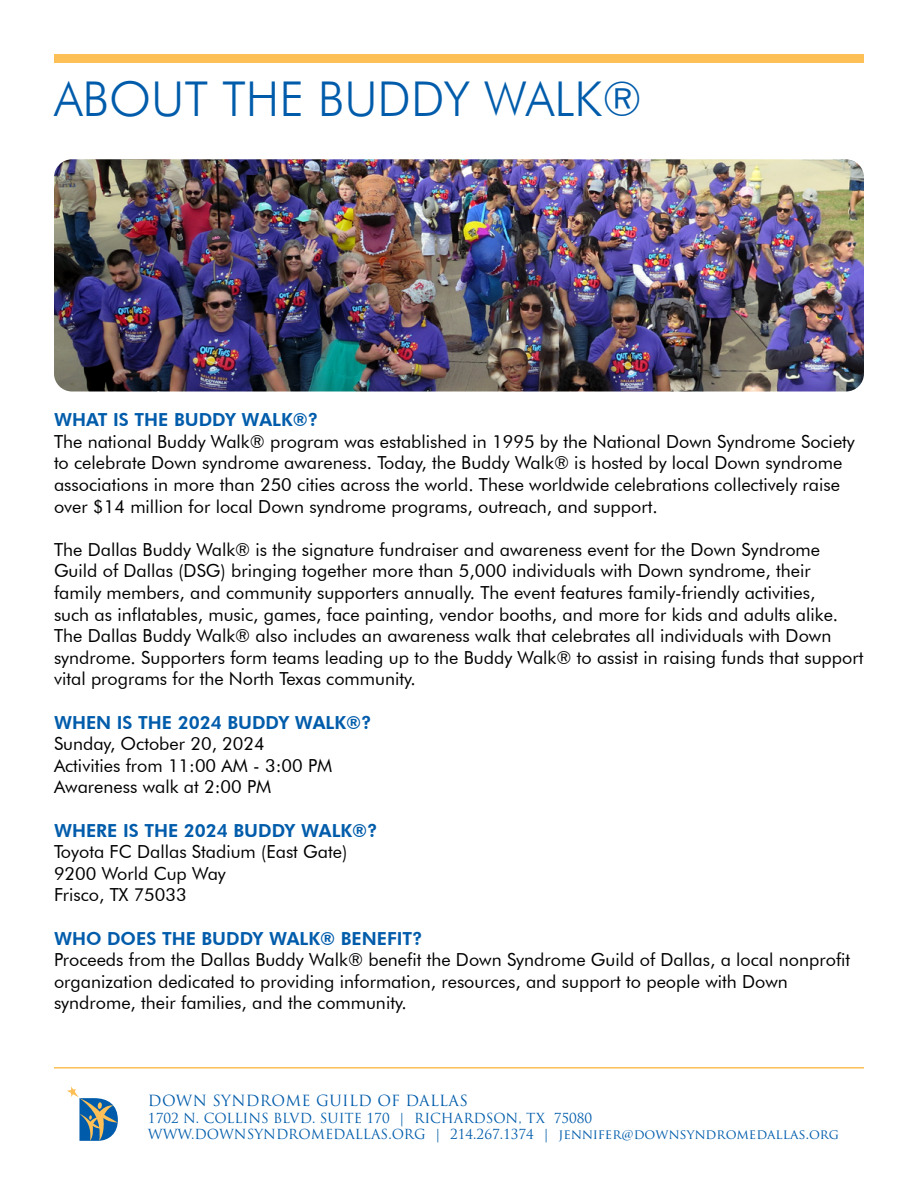
<style>
.page{position:relative;width:918px;height:1188px;background:#fff}
.page>*{position:absolute;margin:0;border:0;box-sizing:border-box;transform-origin:0 0}
.t1{font:300 48px "Futura BT";color:#005cab}
.t2{font:18px/21.6px "Futura BT";color:#000}
.t3{font:800 18px "Futura BT";color:#005cab}
.t4{font:15px "Trajan Pro";letter-spacing:.02em;color:#005cab}
.t5{font:13.5px/16.5px "Trajan Pro";color:#005cab}
</style>
<div class="page">
<hr style="left:54px;top:1067px;width:810px;height:2px;background:#fdc057">
<svg style="left:67px;top:1086px;width:51px;height:55px"></svg>
<img style="left:54px;top:159px;width:810px;height:233px">
<div style="left:54px;top:54px;width:810px;height:9px;background:#fdc057"></div>
<h1 class="t1" style="left:54px;top:70px;width:589px">ABOUT THE BUDDY WALK®</h1>
<p class="t3" style="left:54px;top:409px;width:266px">WHAT IS THE BUDDY WALK®?</p>
<p class="t2" style="left:54px;top:430px;width:802px">The national Buddy Walk® program was established in 1995 by the National Down Syndrome Society to celebrate Down syndrome awareness. Today, the Buddy Walk® is hosted by local Down syndrome associations in more than 250 cities across the world. These worldwide celebrations collectively raise over $14 million for local Down syndrome programs, outreach, and support.</p>
<p class="t2" style="left:54px;top:538px;width:811px">The Dallas Buddy Walk® is the signature fundraiser and awareness event for the Down Syndrome Guild of Dallas (DSG) bringing together more than 5,000 individuals with Down syndrome, their<br>family members, and community supporters annually. The event features family-friendly activities,<br>such as inflatables, music, games, face painting, vendor booths, and more for kids and adults alike.<br>The Dallas Buddy Walk® also includes an awareness walk that celebrates all individuals with Down syndrome. Supporters form teams leading up to the Buddy Walk® to assist in raising funds that support vital programs for the North Texas community.</p>
<p class="t3" style="left:54px;top:711px;width:319px">WHEN IS THE 2024 BUDDY WALK®?</p>
<p class="t2" style="left:54px;top:733px;width:280px">Sunday, October 20, 2024<br>Activities from 11:00 AM - 3:00 PM<br>Awareness walk at 2:00 PM</p>
<p class="t3" style="left:54px;top:819px;width:325px">WHERE IS THE 2024 BUDDY WALK®?</p>
<p class="t2" style="left:54px;top:841px;width:295px">Toyota FC Dallas Stadium (East Gate)<br>9200 World Cup Way<br>Frisco, TX 75033</p>
<p class="t3" style="left:54px;top:927px;width:370px">WHO DOES THE BUDDY WALK® BENEFIT?</p>
<p class="t2" style="left:54px;top:949px;width:798px">Proceeds from the Dallas Buddy Walk® benefit the Down Syndrome Guild of Dallas, a local nonprofit organization dedicated to providing information, resources, and support to people with Down syndrome, their families, and the community.</p>
<p class="t4" style="left:148px;top:1091px;width:322px">DOWN SYNDROME GUILD OF DALLAS</p>
<p class="t5" style="left:148px;top:1110px;width:693px">1702 N. COLLINS BLVD. SUITE 170 | RICHARDSON, TX 75080<br>WWW.DOWNSYNDROMEDALLAS.ORG | 214.267.1374 | jennifer@downsyndromedallas.org</p>
</div>
